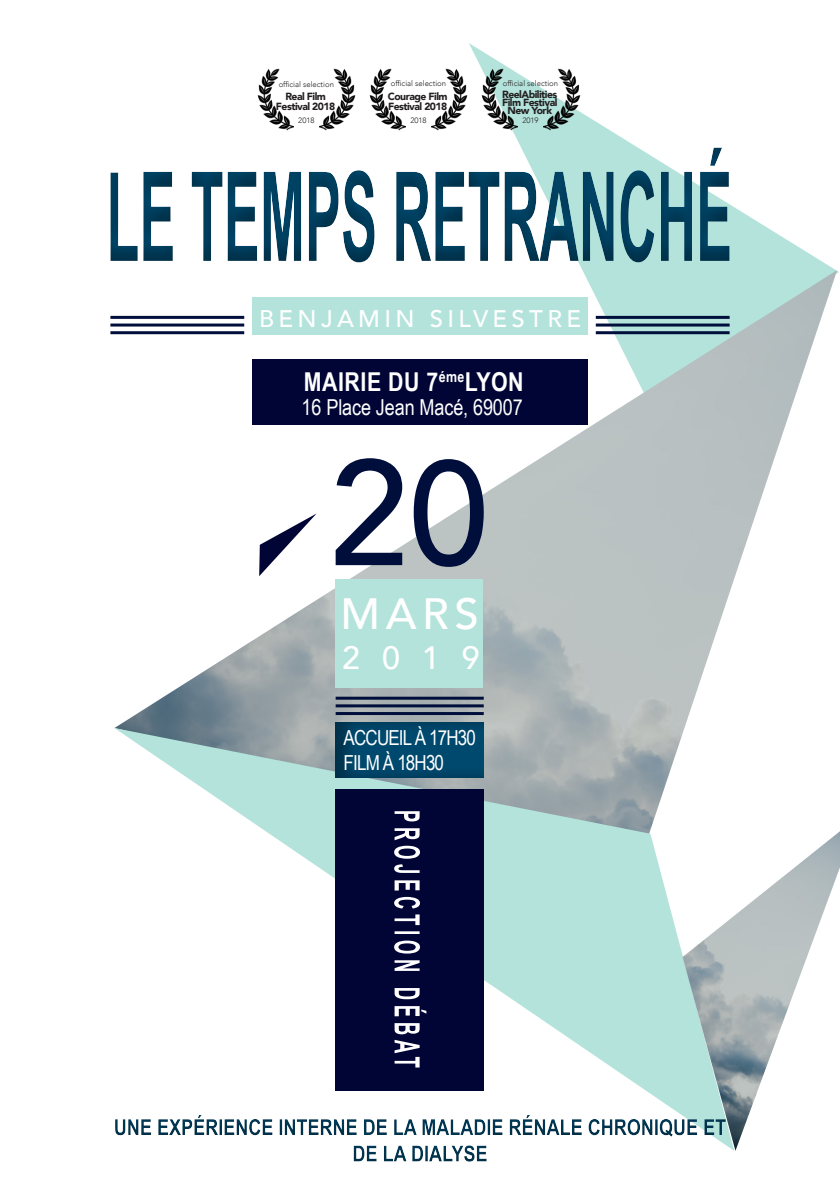
<style>
.page{position:relative;width:840px;height:1191px;background:#fff}
.page>*{position:absolute;margin:0;border:0;box-sizing:border-box;transform-origin:0 0}
.t1{font:500 43.8px "Avenir";color:#fff}
.t2{font:500 32.2px "Avenir";color:#fff}
.t3{font:700 26px "Arial Narrow";letter-spacing:.02em;color:#fff}
.t4{font:500 24px "Avenir";letter-spacing:.18em;color:#fff}
.t5{font:22px "Arial Narrow";letter-spacing:-.005em;color:#fff}
.t6{font:20.8px "Arial Narrow";letter-spacing:-.04em;color:#fff}
.t7{font:900 10.4px "Avenir";letter-spacing:-.05em;color:#231f20}
.t8{font:300 7.8px "Avenir";color:#231f20}
</style>
<div class="page">
<svg style="left:469px;top:43px;width:369px;height:231px"></svg>
<img style="left:114px;top:270px;width:722px;height:458px">
<svg style="left:114px;top:728px;width:571px;height:383px"></svg>
<img style="left:682px;top:831px;width:157px;height:319px">
<div style="left:252px;top:297px;width:335px;height:37px;background:#b3e3db"></div>
<svg style="left:259px;top:513px;width:57px;height:63px"></svg>
<div style="left:252px;top:360px;width:335px;height:65px;background:#000535"></div>
<div style="left:108px;top:148px;width:622px;height:116px;background:#231f20;opacity:.38"></div>
<img style="left:257px;top:68px;width:36px;height:63px">
<img style="left:319px;top:68px;width:37px;height:63px">
<img style="left:369px;top:68px;width:36px;height:63px">
<img style="left:431px;top:68px;width:37px;height:63px">
<img style="left:480px;top:62px;width:37px;height:75px">
<img style="left:543px;top:62px;width:37px;height:75px">
<svg style="left:335px;top:458px;width:148px;height:109px"></svg>
<div style="left:334px;top:719px;width:152px;height:60px;background:#231f20;opacity:.38"></div>
<div style="left:335px;top:579px;width:147px;height:108px;background:#b3e3db"></div>
<hr style="left:335px;top:704px;width:148px;height:3px;background:#000e3b">
<hr style="left:335px;top:712px;width:148px;height:3px;background:#000e3b">
<hr style="left:335px;top:696px;width:148px;height:3px;background:#000e3b">
<div style="left:335px;top:789px;width:148px;height:302px;background:#000535"></div>
<svg style="left:394px;top:811px;width:32px;height:256px"></svg>
<hr style="left:110px;top:323px;width:134px;height:3px;background:#000e3b">
<hr style="left:110px;top:331px;width:134px;height:3px;background:#000e3b">
<hr style="left:110px;top:316px;width:134px;height:3px;background:#000e3b">
<hr style="left:595px;top:323px;width:134px;height:3px;background:#000e3b">
<hr style="left:595px;top:331px;width:134px;height:3px;background:#000e3b">
<hr style="left:595px;top:316px;width:134px;height:3px;background:#000e3b">
<div style="left:112px;top:1111px;width:614px;height:50px;background:#231f20;opacity:.38"></div>
<p class="t8" style="left:278px;top:79px;width:57px">official selection</p>
<p class="t7" style="left:285px;top:87px;width:42px">Real Film</p>
<p class="t7" style="left:276px;top:97px;width:61px">Festival 2018</p>
<p class="t8" style="left:298px;top:115px;width:18px">2018</p>
<p class="t8" style="left:390px;top:79px;width:57px">official selection</p>
<p class="t7" style="left:387px;top:87px;width:61px">Courage Film</p>
<p class="t7" style="left:388px;top:97px;width:61px">Festival 2018</p>
<p class="t8" style="left:410px;top:115px;width:18px">2018</p>
<p class="t8" style="left:502px;top:79px;width:57px">official selection</p>
<p class="t7" style="left:502px;top:85px;width:57px">ReelAbilities</p>
<p class="t7" style="left:502px;top:93px;width:57px">Film Festival</p>
<p class="t7" style="left:507px;top:101px;width:46px">New York</p>
<p class="t8" style="left:522px;top:115px;width:18px">2019</p>
<p class="t4" style="left:259px;top:297px;width:323px">BENJAMIN SILVESTRE</p>
<p class="t3" style="left:304px;top:362px;width:221px">MAIRIE DU 7<sup>éme</sup>LYON</p>
<p class="t5" style="left:301px;top:391px;width:223px">16 Place Jean Macé, 69007</p>
<p class="t1" style="left:340px;top:575px;width:140px">MARS</p>
<p class="t2" style="left:342px;top:629px;width:139px">2019</p>
<p class="t6" style="left:343px;top:722px;width:134px">ACCUEIL À 17H30</p>
<p class="t6" style="left:343px;top:747px;width:102px">FILM À 18H30</p>
</div>
